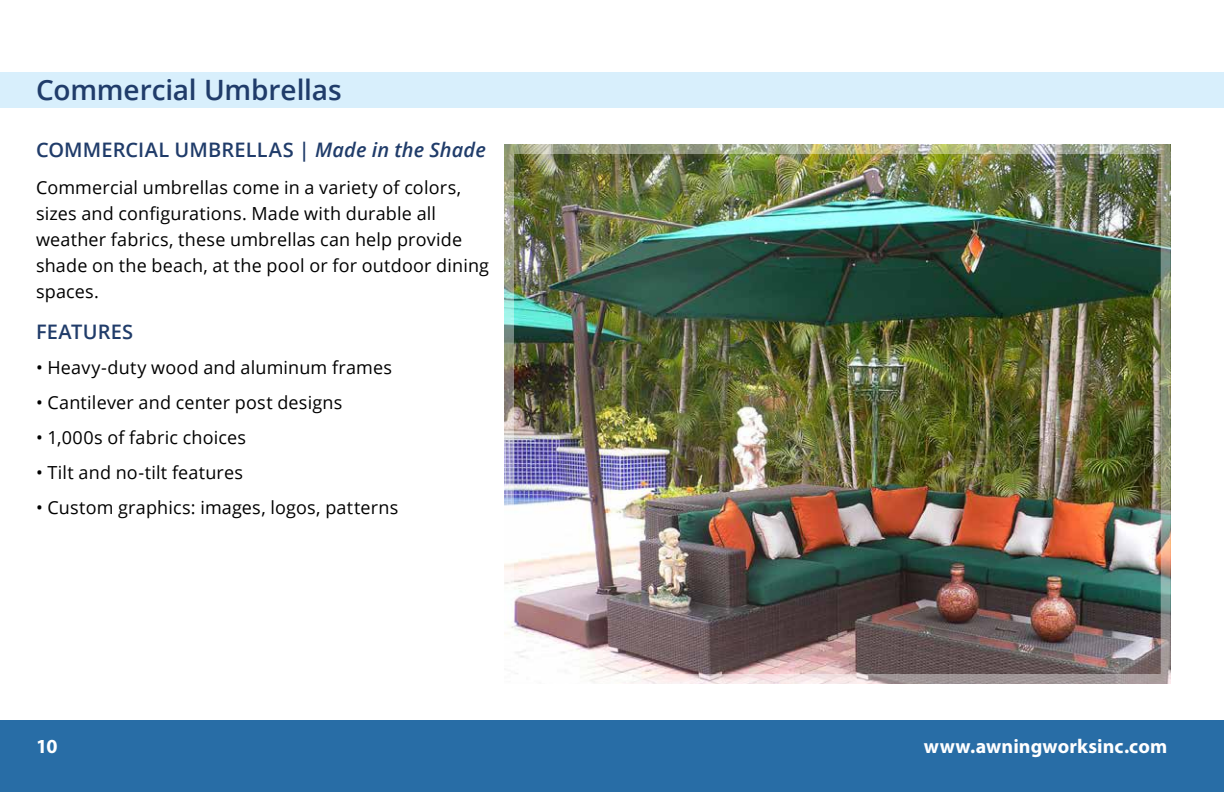
<style>
.page{position:relative;width:1224px;height:792px;background:#fff}
.page>*{position:absolute;margin:0;border:0;box-sizing:border-box;transform-origin:0 0}
.t1{font:600 28px "Open Sans";letter-spacing:-.005em;color:#203c6a}
.t2{font:600 20px "Open Sans";letter-spacing:.005em;color:#203c6a}
.t3{font:700 20px "Myriad Pro";letter-spacing:.005em;color:#fff}
.t4{font:18px/26px "Open Sans";letter-spacing:.01em;color:#000}
.s1{font-style:italic}
</style>
<div class="page">
<div style="left:0;top:720px;width:1224px;height:72px;background:#286da6"></div>
<div style="left:0;top:72px;width:1224px;height:36px;background:#d8effc"></div>
<img style="left:515px;top:155px;width:645px;height:518px">
<div style="left:504px;top:144px;width:667px;height:540px;border:10px solid #fff"></div>
<h1 class="t1" style="left:36px;top:71px;width:307px">Commercial Umbrellas</h1>
<p class="t2" style="left:36px;top:136px;width:451px">COMMERCIAL UMBRELLAS | <span class="s1">Made in the Shade</span></p>
<p class="t4" style="left:36px;top:174px;width:455px">Commercial umbrellas come in a variety of colors, sizes and configurations. Made with durable all weather fabrics, these umbrellas can help provide shade on the beach, at the pool or for outdoor dining spaces.</p>
<p class="t2" style="left:36px;top:318px;width:99px">FEATURES</p>
<p class="t4" style="left:36px;top:354px;width:358px">• Heavy-duty wood and aluminum frames</p>
<p class="t4" style="left:36px;top:389px;width:308px">• Cantilever and center post designs</p>
<p class="t4" style="left:36px;top:424px;width:212px">• 1,000s of fabric choices</p>
<p class="t4" style="left:36px;top:459px;width:209px">• Tilt and no-tilt features</p>
<p class="t4" style="left:36px;top:494px;width:364px">• Custom graphics: images, logos, patterns</p>
<p class="t3" style="left:36px;top:733px;width:23px">10</p>
<p class="t3" style="left:924px;top:733px;width:245px">www.awningworksinc.com</p>
</div>
